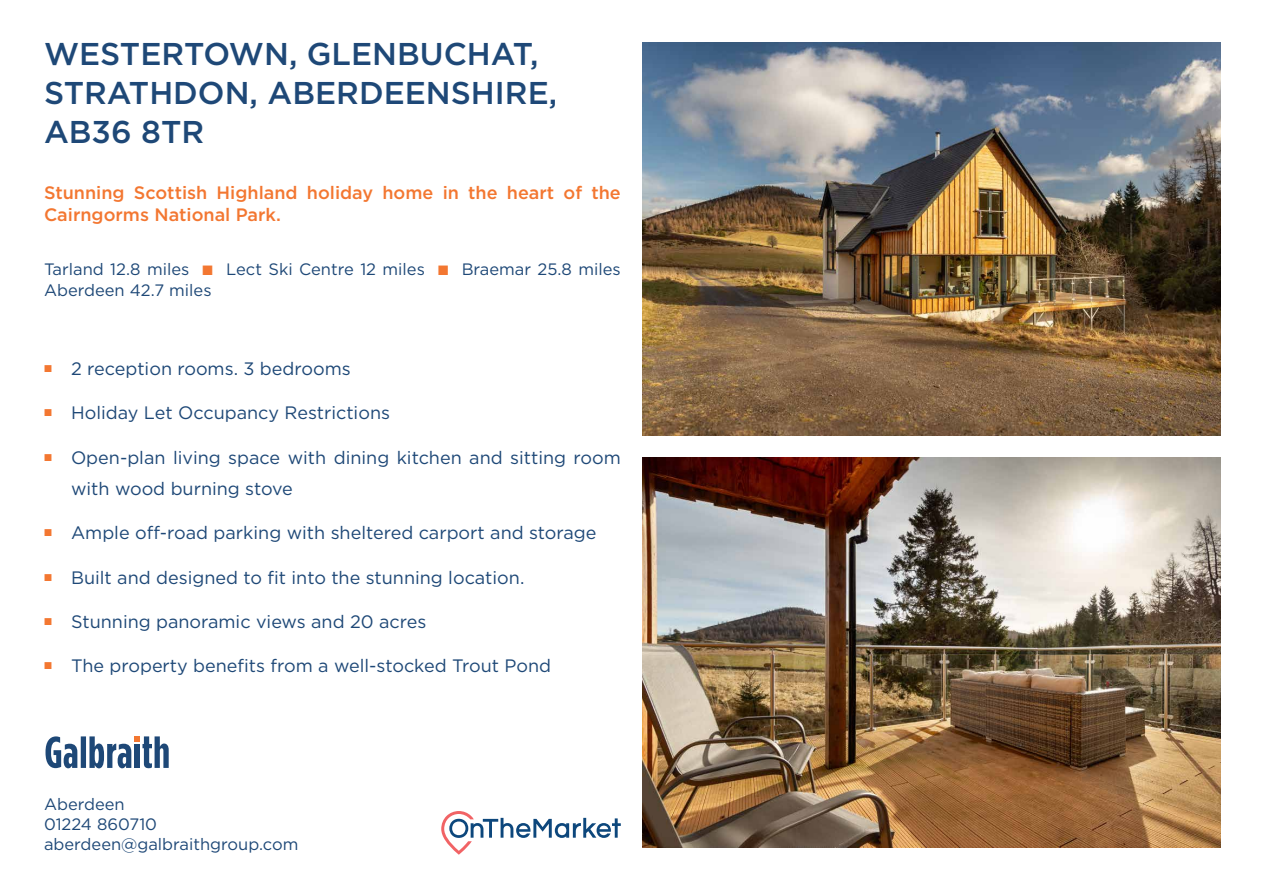
<style>
.page{position:relative;width:1263px;height:893px;background:#fff}
.page>*{position:absolute;margin:0;border:0;box-sizing:border-box;transform-origin:0 0}
.Page_3_Address{font:500 31.5px/39px "Gotham HTF";color:#1e4877}
.t1{font:18px/31.5px "Gotham HTF";color:#1e4877}
.Page_3_Description{font:500 18px/21.6px "Gotham HTF";color:#f37731}
.Page_3_Text{font:16.5px/21.6px "Gotham HTF";color:#1e4877}
.s1{font-family:"Proxima Nova";color:#f37731}
</style>
<div class="page">
<svg style="left:46px;top:736px;width:123px;height:32px"></svg>
<div style="left:135px;top:744px;width:5px;height:24px;background:#1e4877"></div>
<img style="left:642px;top:42px;width:578px;height:394px">
<img style="left:642px;top:457px;width:578px;height:391px">
<svg style="left:441px;top:811px;width:180px;height:44px"></svg>
<p class="Page_3_Address" style="left:44px;top:34px;width:515px">WESTERTOWN, GLENBUCHAT,<br>STRATHDON, ABERDEENSHIRE,<br>AB36 8TR</p>
<p class="Page_3_Description" style="left:44px;top:182px;width:578px">Stunning Scottish Highland holiday home in the heart of the<br>Cairngorms National Park.</p>
<p class="Page_3_Text" style="left:44px;top:258px;width:578px">Tarland 12.8 miles <span class="s1">■</span> Lect Ski Centre 12 miles <span class="s1">■</span> Braemar 25.8 miles<br>Aberdeen 42.7 miles</p>
<p class="t1" style="left:44px;top:353px;width:308px"><sup>■</sup> 2 reception rooms. 3 bedrooms</p>
<p class="t1" style="left:44px;top:397px;width:348px"><sup>■</sup> Holiday Let Occupancy Restrictions</p>
<p class="t1" style="left:71px;top:441px;width:551px;text-indent:-27px"><sup>■</sup> Open-plan living space with dining kitchen and sitting room with wood burning stove</p>
<p class="t1" style="left:44px;top:517px;width:554px"><sup>■</sup> Ample off-road parking with sheltered carport and storage</p>
<p class="t1" style="left:44px;top:561px;width:482px"><sup>■</sup> Built and designed to fit into the stunning location.</p>
<p class="t1" style="left:44px;top:605px;width:384px"><sup>■</sup> Stunning panoramic views and 20 acres</p>
<p class="t1" style="left:44px;top:650px;width:508px"><sup>■</sup> The property benefits from a well-stocked Trout Pond</p>
<p class="Page_3_Text" style="left:44px;top:793px;width:82px">Aberdeen</p>
<p class="Page_3_Text" style="left:44px;top:813px;width:115px">01224 860710</p>
<p class="Page_3_Text" style="left:44px;top:833px;width:256px">aberdeen@galbraithgroup.com</p>
</div>
